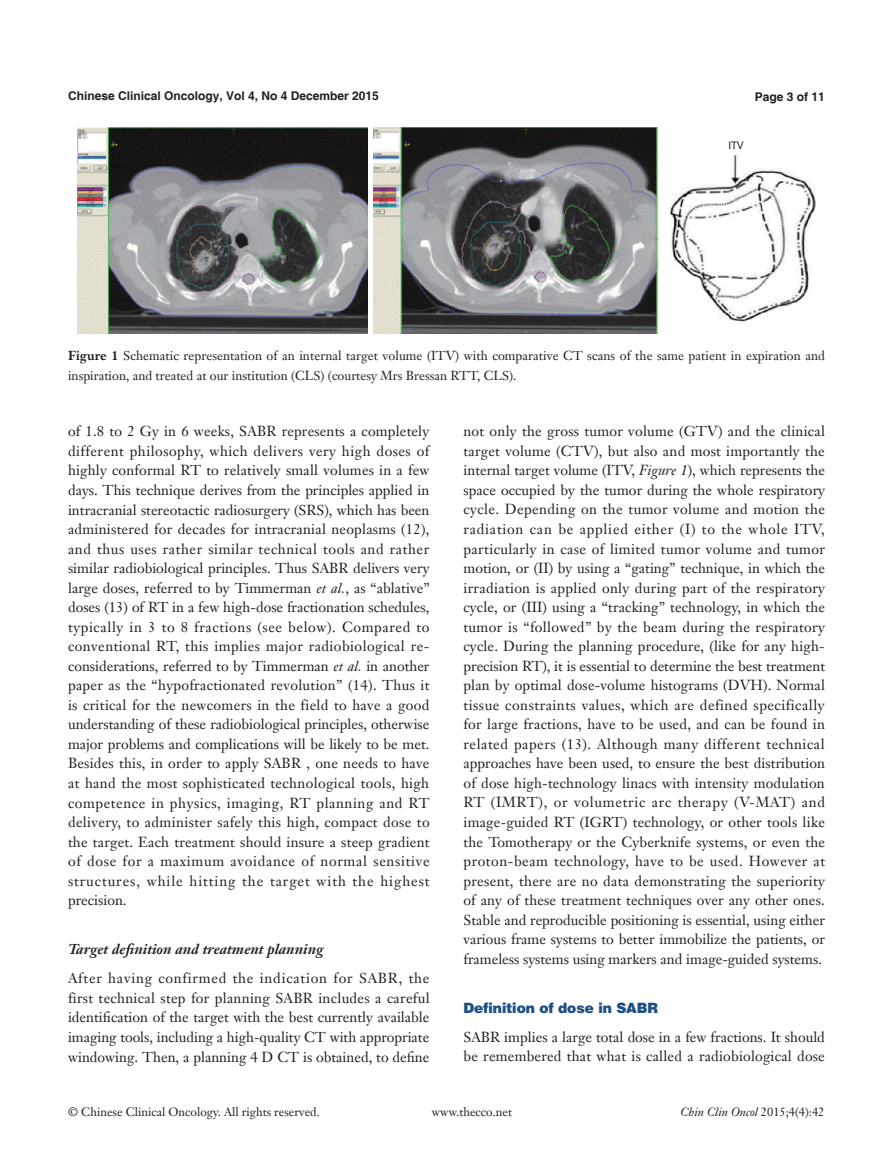
<style>
.page{position:relative;width:893px;height:1170px;background:#fff}
.page>*{position:absolute;margin:0;border:0;box-sizing:border-box;transform-origin:0 0}
.t1{font:14.25px/19.5px "Janson Text LT";color:#231f20;text-align:justify}
.t2{font:italic 700 14.25px "Janson Text LT";color:#231f20}
.t3{font:900 14.25px "Helvetica";color:#1c5085}
.t4{font:12.75px/19.5px "Janson Text LT";letter-spacing:.005em;color:#231f20}
.t5{font:12px "Janson Text LT";color:#231f20}
.t6{font:700 12px "Helvetica";color:#231f20}
.t7{font:italic 12px "Janson Text LT";color:#231f20}
.t8{font:10.5px "Helvetica Neue LT Pro";color:#231f20}
.s1{font-weight:700}
.s2{font-style:italic}
.s3{font-style:normal}
</style>
<div class="page">
<img style="left:77px;top:128px;width:739px;height:205px">
<hr style="left:369px;top:128px;width:4px;height:205px;background:#fff">
<p class="t6" style="left:68px;top:88px;width:312px">Chinese Clinical Oncology, Vol 4, No 4 December 2015</p>
<p class="t6" style="left:755px;top:89px;width:72px">Page 3 of 11</p>
<p class="t8" style="left:728px;top:139px;width:17px">ITV</p>
<p class="t4" style="left:68px;top:346px;width:759px"><span class="s1">Figure 1</span> Schematic representation of an internal target volume (ITV) with comparative CT scans of the same patient in expiration and inspiration, and treated at our institution (CLS) (courtesy Mrs Bressan RTT, CLS).</p>
<p class="t1" style="left:68px;top:421px;width:363px">of 1.8 to 2 Gy in 6 weeks, SABR represents a completely different philosophy, which delivers very high doses of highly conformal RT to relatively small volumes in a few days. This technique derives from the principles applied in intracranial stereotactic radiosurgery (SRS), which has been administered for decades for intracranial neoplasms (12), and thus uses rather similar technical tools and rather similar radiobiological principles. Thus SABR delivers very large doses, referred to by Timmerman <span class="s2">et al.</span>, as “ablative” doses (13) of RT in a few high-dose fractionation schedules, typically in 3 to 8 fractions (see below). Compared to conventional RT, this implies major radiobiological re&shy;considerations, referred to by Timmerman <span class="s2">et al.</span> in another paper as the “hypofractionated revolution” (14). Thus it is critical for the newcomers in the field to have a good understanding of these radiobiological principles, otherwise major problems and complications will be likely to be met.<br>Besides this, in order to apply SABR , one needs to have at hand the most sophisticated technological tools, high competence in physics, imaging, RT planning and RT delivery, to administer safely this high, compact dose to the target. Each treatment should insure a steep gradient of dose for a maximum avoidance of normal sensitive structures, while hitting the target with the highest precision.</p>
<p class="t2" style="left:68px;top:939px;width:257px">Target definition and treatment planning</p>
<p class="t1" style="left:68px;top:968px;width:363px">After having confirmed the indication for SABR, the first technical step for planning SABR includes a careful identification of the target with the best currently available imaging tools, including a high-quality CT with appropriate windowing. Then, a planning 4 D CT is obtained, to define</p>
<p class="t1" style="left:463px;top:421px;width:363px">not only the gross tumor volume (GTV) and the clinical target volume (CTV), but also and most importantly the internal target volume (ITV, <span class="s2">Figure 1</span>), which represents the space occupied by the tumor during the whole respiratory cycle. Depending on the tumor volume and motion the radiation can be applied either (I) to the whole ITV, particularly in case of limited tumor volume and tumor motion, or (II) by using a “gating” technique, in which the irradiation is applied only during part of the respiratory cycle, or (III) using a “tracking” technology, in which the tumor is “followed” by the beam during the respiratory cycle. During the planning procedure, (like for any high&shy;precision RT), it is essential to determine the best treatment plan by optimal dose-volume histograms (DVH). Normal tissue constraints values, which are defined specifically for large fractions, have to be used, and can be found in related papers (13). Although many different technical approaches have been used, to ensure the best distribution of dose high-technology linacs with intensity modulation RT (IMRT), or volumetric arc therapy (V-MAT) and image-guided RT (IGRT) technology, or other tools like the Tomotherapy or the Cyberknife systems, or even the proton-beam technology, have to be used. However at present, there are no data demonstrating the superiority of any of these treatment techniques over any other ones.<br>Stable and reproducible positioning is essential, using either various frame systems to better immobilize the patients, or frameless systems using markers and image-guided systems.</p>
<p class="t3" style="left:463px;top:998px;width:196px">Definition of dose in SABR</p>
<p class="t1" style="left:463px;top:1026px;width:363px">SABR implies a large total dose in a few fractions. It should be remembered that what is called a radiobiological dose</p>
<p class="t5" style="left:68px;top:1104px;width:253px">© Chinese Clinical Oncology. All rights reserved.</p>
<p class="t5" style="left:432px;top:1104px;width:82px">www.thecco.net</p>
<p class="t7" style="left:681px;top:1104px;width:145px">Chin Clin Oncol <span class="s3">2015;4(4):42</span></p>
</div>
